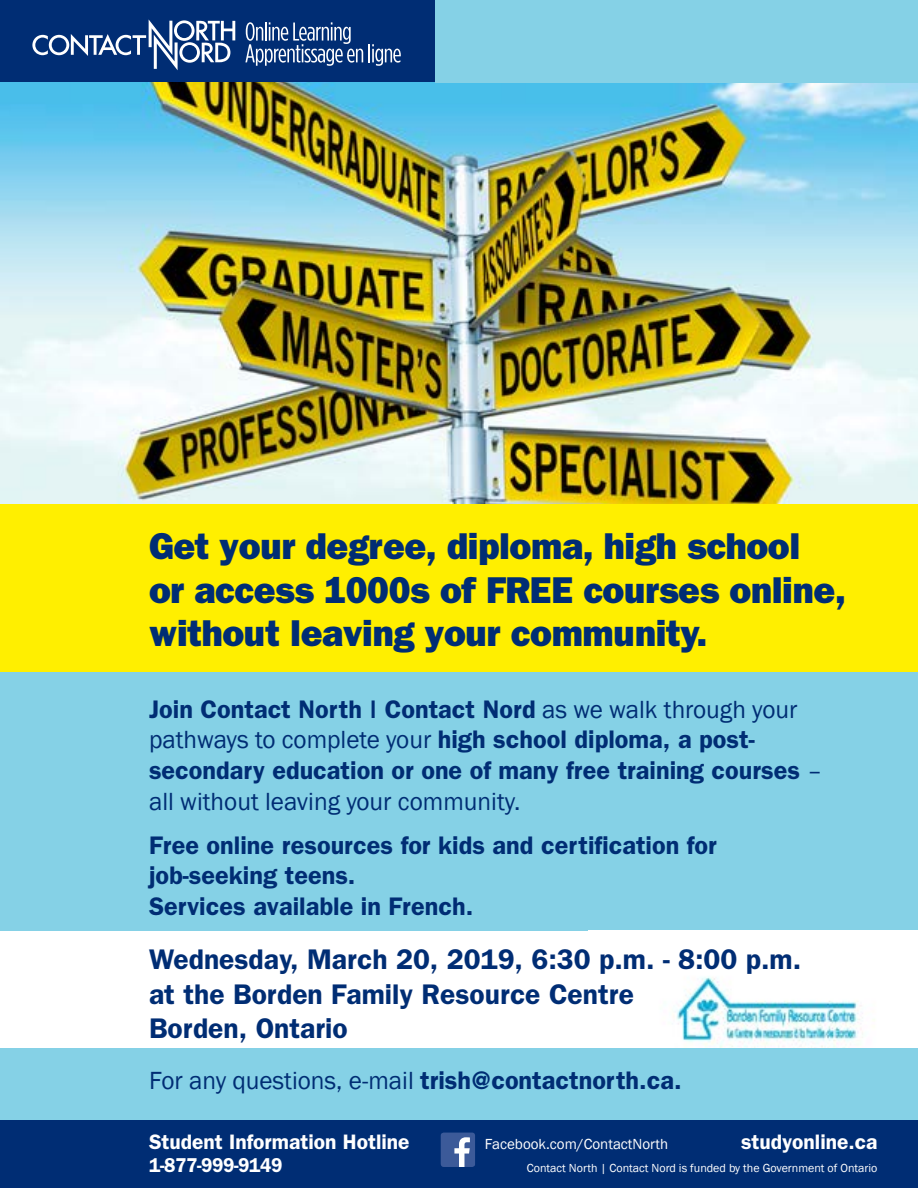
<style>
.page{position:relative;width:918px;height:1188px;background:#fff}
.page>*{position:absolute;margin:0;border:0;box-sizing:border-box;transform-origin:0 0}
.t1{font:800 37.5px/43.5px "Franklin Gothic";letter-spacing:-.01em;color:#002d74}
.t2{font:600 28.5px/34.2px "Franklin Gothic";color:#002d74}
.t3{font:600 25.5px/30.6px "Franklin Gothic";color:#002d74}
.t4{font:25.5px "Franklin Gothic";color:#002d74}
.t5{font:600 21px "Franklin Gothic";color:#fff}
.t6{font:600 20.1px "Franklin Gothic";letter-spacing:-.02em;color:#fff;scale:.94 1}
.t7{font:15px "Franklin Gothic";color:#fff}
.t8{font:12px "Franklin Gothic";color:#fff}
.s1{font-weight:400}
.s2{font-weight:600}
</style>
<div class="page">
<div style="left:0;top:487px;width:918px;height:250px;background:#ffef00"></div>
<div style="left:0;top:672px;width:918px;height:454px;background:#85d1e6"></div>
<div style="left:0;top:1120px;width:918px;height:68px;background:#002d74"></div>
<div style="left:0;top:0;width:500px;height:82px;background:#002d74"></div>
<svg style="left:441px;top:1133px;width:34px;height:34px"></svg>
<img style="left:0;top:82px;width:918px;height:421px">
<div style="left:435px;top:0;width:483px;height:82px;background:#85d1e6"></div>
<svg style="left:32px;top:19px;width:203px;height:51px"></svg>
<svg style="left:245px;top:22px;width:118px;height:44px"></svg>
<svg style="left:369px;top:44px;width:32px;height:22px"></svg>
<div style="left:0;top:931px;width:918px;height:117px;background:#fff"></div>
<img style="left:673px;top:976px;width:202px;height:72px">
<h1 class="t1" style="left:149px;top:524px;width:698px">Get your degree, diploma, high school<br>or access 1000s of FREE courses online, without leaving your community.</h1>
<p class="t3" style="left:149px;top:693px;width:675px">Join Contact North | Contact Nord <span class="s1">as we walk through your pathways to complete your</span> high school diploma, a post&shy;secondary education or one of many free training courses <span class="s1">– all without leaving your community.</span></p>
<p class="t3" style="left:149px;top:829px;width:569px">Free online resources for kids and certification for job-seeking teens.<br>Services available in French.</p>
<p class="t2" style="left:149px;top:942px;width:654px">Wednesday, March 20, 2019, 6:30 p.m. - 8:00 p.m. at the Borden Family Resource Centre<br>Borden, Ontario</p>
<p class="t4" style="left:149px;top:1064px;width:534px">For any questions, e-mail <span class="s2">trish@contactnorth.ca.</span></p>
<p class="t5" style="left:149px;top:1130px;width:262px">Student Information Hotline</p>
<p class="t7" style="left:485px;top:1135px;width:185px">Facebook.com/ContactNorth</p>
<p class="t6" style="left:149px;top:1153px;width:143px">1-877-999-9149</p>
<p class="t5" style="left:741px;top:1130px;width:138px">studyonline.ca</p>
<p class="t8" style="left:527px;top:1160px;width:352px">Contact North | Contact Nord is funded by the Government of Ontario</p>
</div>
